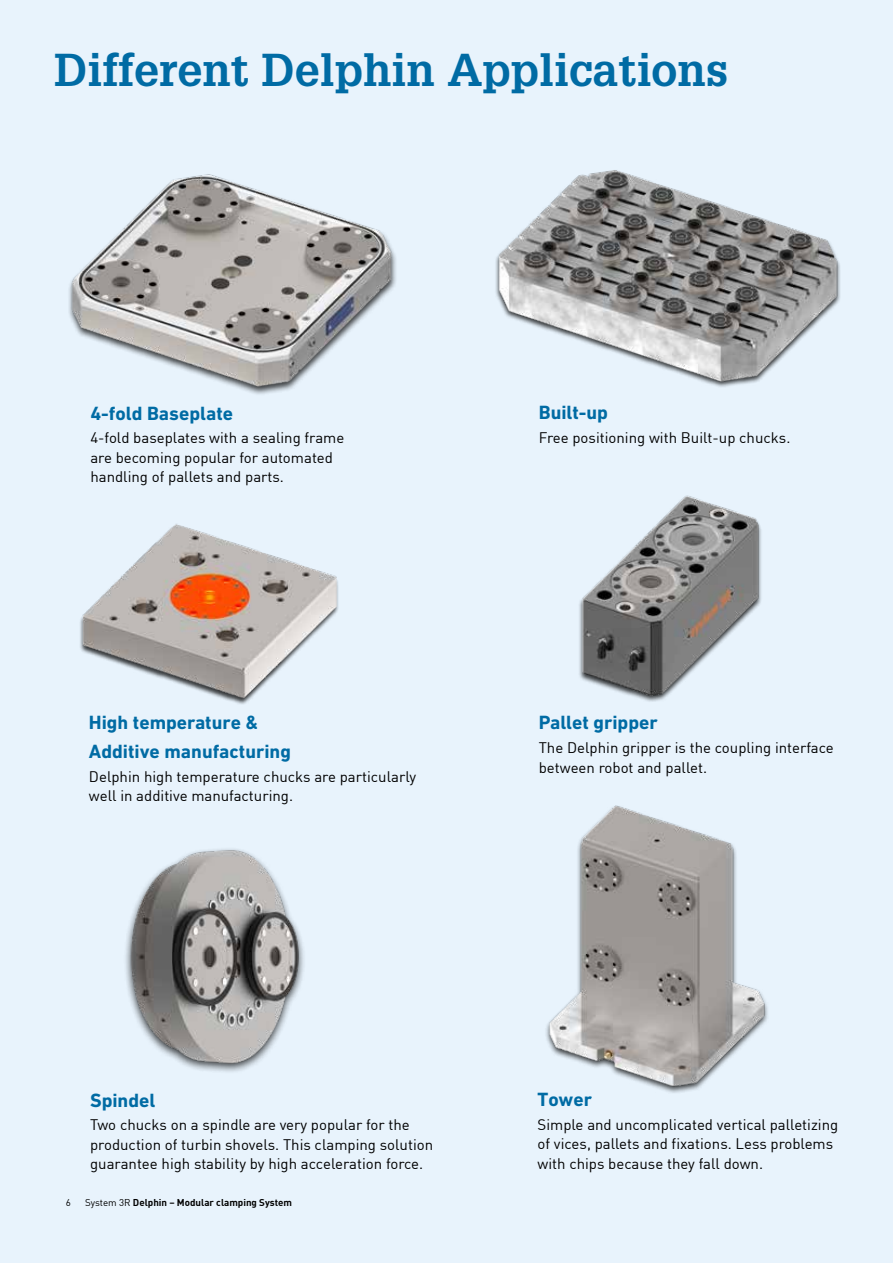
<style>
.page{position:relative;width:893px;height:1263px;background:#e8f3fc}
.page>*{position:absolute;margin:0;border:0;box-sizing:border-box;transform-origin:0 0}
.t1{font:700 45px "Glypha LT Pro";color:#006ba4}
.t2{font:700 19.5px/29.4px "DIN Next W1 G";color:#006ba4}
.t3{font:15px/19.5px "DIN";color:#000}
.t4{font:700 9.75px "DIN";color:#000}
.t5{font:9.75px "DIN";color:#000}
.s1{font-weight:400}
</style>
<div class="page">
<img style="left:125px;top:849px;width:177px;height:223px">
<div style="left:67px;top:173px;width:330px;height:223px;background:#000;opacity:.75"></div>
<img style="left:67px;top:173px;width:330px;height:214px">
<img style="left:495px;top:170px;width:345px;height:217px">
<img style="left:579px;top:495px;width:182px;height:207px">
<img style="left:80px;top:524px;width:258px;height:180px">
<img style="left:546px;top:805px;width:222px;height:288px">
<h1 class="t1" style="left:54px;top:42px;width:676px">Different Delphin Applications</h1>
<h2 class="t2" style="left:90px;top:398px;width:144px">4-fold Baseplate</h2>
<p class="t3" style="left:90px;top:428px;width:256px">4-fold baseplates with a sealing frame are becoming popular for automated handling of pallets and parts.</p>
<h2 class="t2" style="left:89px;top:707px;width:204px">High temperature &amp;<br>Additive manufacturing</h2>
<p class="t3" style="left:89px;top:766px;width:329px">Delphin high temperature chucks are particularly well in additive manufacturing.</p>
<h2 class="t2" style="left:539px;top:398px;width:71px">Built-up</h2>
<p class="t3" style="left:539px;top:428px;width:253px">Free positioning with Built-up chucks.</p>
<h2 class="t2" style="left:539px;top:708px;width:120px">Pallet gripper</h2>
<p class="t3" style="left:539px;top:737px;width:297px">The Delphin gripper is the coupling interface between robot and pallet.</p>
<h2 class="t2" style="left:90px;top:1085px;width:67px">Spindel</h2>
<p class="t3" style="left:90px;top:1115px;width:345px">Two chucks on a spindle are very popular for the production of turbin shovels. This clamping solution guarantee high stability by high acceleration force.</p>
<p class="t5" style="left:66px;top:1196px;width:7px">6</p>
<p class="t4" style="left:85px;top:1196px;width:208px"><span class="s1">System 3R</span> Delphin – Modular clamping System</p>
<h2 class="t2" style="left:538px;top:1084px;width:56px">Tower</h2>
<p class="t3" style="left:538px;top:1114px;width:302px">Simple and uncomplicated vertical palletizing of vices, pallets and fixations. Less problems with chips because they fall down.</p>
</div>
